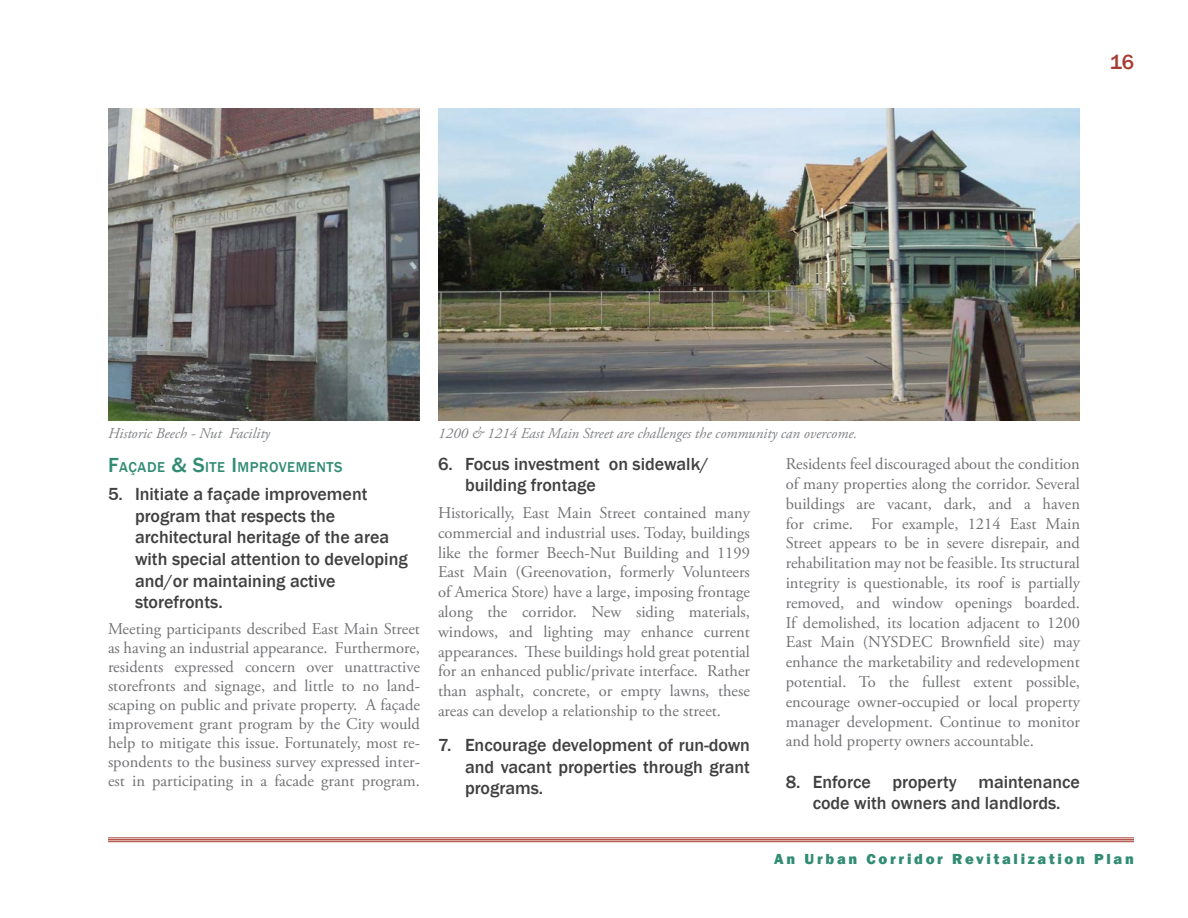
<style>
.page{position:relative;width:1188px;height:918px;background:#fff}
.page>*{position:absolute;margin:0;border:0;box-sizing:border-box;transform-origin:0 0}
.t1{font:500 21px "Franklin Gothic";color:#a63b32}
.t2{font:500 18px/21.6px "Franklin Gothic";color:#404040}
.Body_Text{font:16.5px/19.8px "Adobe Garamond Pro";color:#717275;text-align:justify}
.Body_Text_copy{font:16.5px/18.9px "Adobe Garamond Pro";color:#717275;text-align:justify}
.Captions{font:italic 15px "Adobe Garamond Pro";color:#818386}
.t3{font:800 15px "Franklin Gothic";letter-spacing:.18em;color:#328c73}
.Heading_2{font:500 14.7px "Franklin Gothic";letter-spacing:.035em;color:#328c73}
.s1{font-size:21px}
</style>
<div class="page">
<hr style="left:108px;top:841px;width:1026px;height:1px;background:#a63b32">
<hr style="left:108px;top:839px;width:1026px;height:1px;background:#a63b32">
<hr style="left:108px;top:838px;width:1026px;height:1px;background:#a63b32">
<img style="left:108px;top:108px;width:312px;height:312px">
<img style="left:438px;top:108px;width:642px;height:312px">
<p class="t1" style="left:1110px;top:49px;width:26px">16</p>
<p class="Captions" style="left:108px;top:425px;width:164px">Historic Beech - Nut Facility</p>
<p class="Heading_2" style="left:108px;top:458px;width:236px"><span class="s1">F</span>AÇADE <span class="s1">&amp; S</span>ITE <span class="s1">I</span> MPROVEMENTS</p>
<p class="t2" style="left:135px;top:484px;width:274px;text-indent:-27px">5. Initiate a façade improvement program that respects the architectural heritage of the area with special attention to developing and/or maintaining active storefronts.</p>
<p class="Body_Text_copy" style="left:108px;top:620px;width:314px">Meeting participants described East Main Street as having an industrial appearance. Furthermore, residents expressed concern over unattractive storefronts and signage, and little to no land&shy;scaping on public and private property. A façade improvement grant program by the City would help to mitigate this issue. Fortunately, most re&shy;spondents to the business survey expressed inter&shy;est in participating in a facade grant program.</p>
<p class="Captions" style="left:438px;top:425px;width:421px">1200 &amp; 1214 East Main Street are challenges the community can overcome.</p>
<p class="t2" style="left:465px;top:453px;width:245px;text-indent:-27px">6. Focus investment on sidewalk/ building frontage</p>
<p class="Body_Text" style="left:438px;top:503px;width:314px">Historically, East Main Street contained many commercial and industrial uses. Today, buildings like the former Beech-Nut Building and 1199<br>East Main (Greenovation, formerly Volunteers of America Store) have a large, imposing frontage along the corridor. New siding materials, windows, and lighting may enhance current appearances. These buildings hold great potential for an enhanced public/private interface. Rather than asphalt, concrete, or empty lawns, these areas can develop a relationship to the street.</p>
<p class="t2" style="left:465px;top:734px;width:287px;text-align:justify;text-indent:-27px">7. Encourage development of run-down and vacant properties through grant programs.</p>
<p class="Body_Text" style="left:786px;top:455px;width:296px">Residents feel discouraged about the condition of many properties along the corridor. Several buildings are vacant, dark, and a haven for crime. For example, 1214 East Main Street appears to be in severe disrepair, and rehabilitation may not be feasible. Its structural integrity is questionable, its roof is partially removed, and window openings boarded.<br>If demolished, its location adjacent to 1200<br>East Main (NYSDEC Brownfield site) may enhance the marketability and redevelopment potential. To the fullest extent possible, encourage owner-occupied or local property manager development. Continue to monitor and hold property owners accountable.</p>
<p class="t2" style="left:786px;top:771px;width:296px;text-align:center">8. Enforce property maintenance code with owners and landlords.</p>
<p class="t3" style="left:774px;top:849px;width:361px">An Urban Corridor Revitalization Plan</p>
</div>
